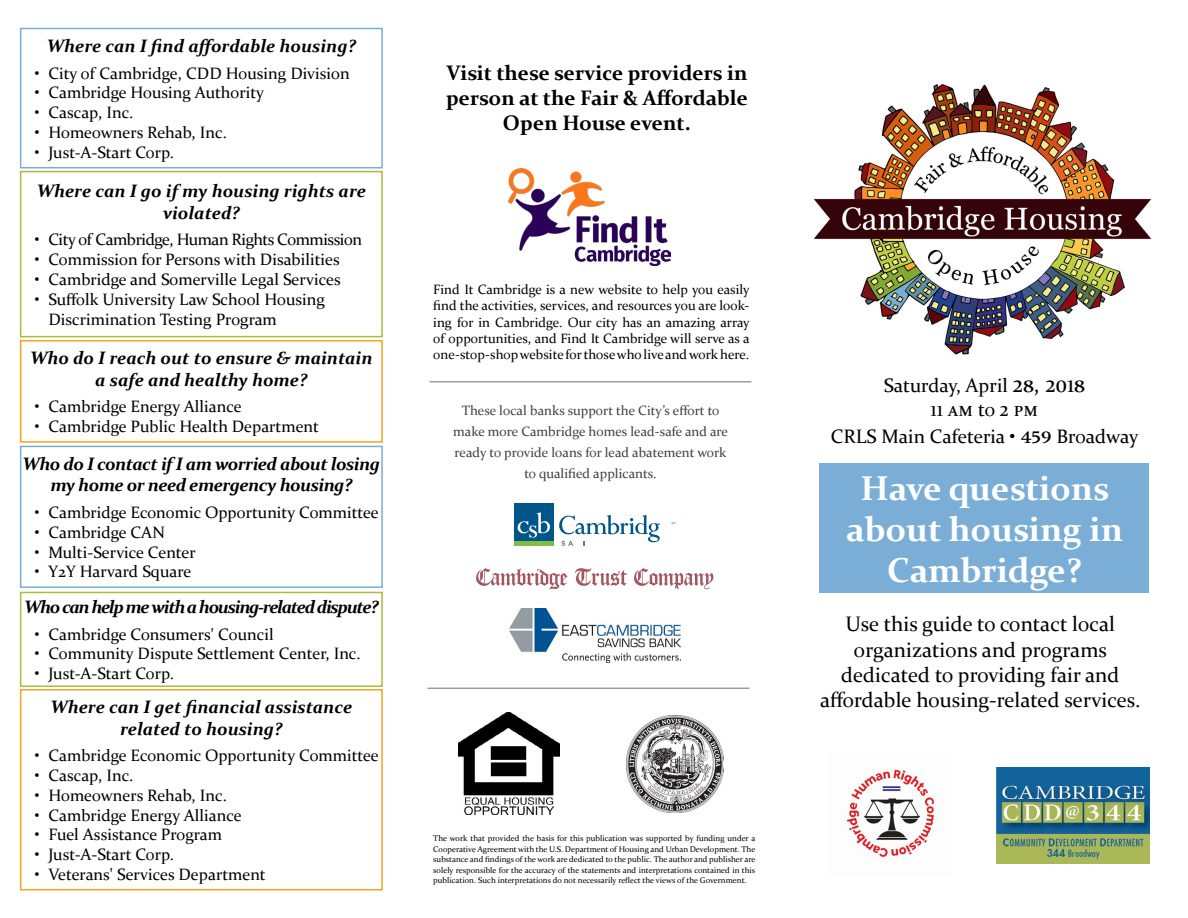
<style>
.page{position:relative;width:1188px;height:918px;background:#fff}
.page>*{position:absolute;margin:0;border:0;box-sizing:border-box;transform-origin:0 0}
.t1{font:700 34.5px/41.4px "Constantia";color:#fff;text-align:center}
.t2{font:21px/25.2px "Constantia";color:#000;text-align:center}
.t3{font:700 21px "Constantia";color:#000}
.t4{font:19.5px/23.4px "Constantia";color:#000;text-align:center}
.t5{font:italic 700 18px/21.6px "Constantia";letter-spacing:-.005em;color:#000;text-align:center}
.t6{font:italic 700 18px/21.6px "Constantia";letter-spacing:-.03em;color:#000;text-align:center}
.t7{font:italic 700 18px "Constantia";letter-spacing:-.07em;color:#000}
.t8{font:16.5px/19.8px "Constantia";color:#000}
.t9{font:16.5px "Constantia";letter-spacing:-.03em;color:#000}
.t10{font:13.5px/16.2px "Constantia";color:#000;text-align:justify}
.t11{font:13.5px/21px "Constantia";color:#414042;text-align:center}
.t12{font:8.25px/10.5px "Constantia";color:#000;text-align:justify}
.s1{font-size:22.5px}
</style>
<div class="page">
<hr style="left:430px;top:381px;width:321px;height:1px;background:#9c9c9c">
<hr style="left:428px;top:688px;width:321px;height:1px;background:#9c9c9c">
<div style="left:20px;top:28px;width:363px;height:140px;border:2px solid #7baed6"></div>
<div style="left:20px;top:340px;width:363px;height:103px;border:2px solid #f4a41d"></div>
<div style="left:20px;top:171px;width:363px;height:166px;border:2px solid #acbb3a"></div>
<div style="left:20px;top:446px;width:363px;height:142px;border:2px solid #7baed6"></div>
<div style="left:20px;top:592px;width:363px;height:95px;border:2px solid #acbb3a"></div>
<div style="left:20px;top:689px;width:363px;height:202px;border:2px solid #f4a41d"></div>
<img style="left:508px;top:168px;width:162px;height:97px">
<div style="left:514px;top:503px;width:40px;height:39px;background:#00558a"></div>
<div style="left:514px;top:541px;width:40px;height:5px;background:#81bd41"></div>
<svg style="left:517px;top:512px;width:33px;height:26px"></svg>
<svg style="left:559px;top:515px;width:101px;height:31px"></svg>
<svg style="left:476px;top:568px;width:92px;height:21px"></svg>
<svg style="left:575px;top:568px;width:52px;height:18px"></svg>
<svg style="left:634px;top:568px;width:79px;height:21px"></svg>
<img style="left:509px;top:609px;width:171px;height:54px">
<img style="left:813px;top:84px;width:339px;height:271px">
<div style="left:820px;top:463px;width:329px;height:130px;background:#7aaed7"></div>
<img style="left:458px;top:712px;width:102px;height:102px">
<img style="left:627px;top:715px;width:96px;height:97px">
<img style="left:846px;top:769px;width:89px;height:89px">
<img style="left:997px;top:767px;width:152px;height:97px">
<p class="t5" style="left:47px;top:34px;width:311px">Where can I find affordable housing?</p>
<p class="t8" style="left:35px;top:62px;width:316px">• City of Cambridge, CDD Housing Division</p>
<p class="t8" style="left:35px;top:82px;width:231px">• Cambridge Housing Authority</p>
<p class="t8" style="left:35px;top:102px;width:100px">• Cascap, Inc.</p>
<p class="t8" style="left:35px;top:122px;width:194px">• Homeowners Rehab, Inc.</p>
<p class="t8" style="left:35px;top:141px;width:141px">• Just-A-Start Corp.</p>
<p class="t5" style="left:37px;top:179px;width:331px">Where can I go if my housing rights are violated?</p>
<p class="t9" style="left:35px;top:229px;width:329px">• City of Cambridge, Human Rights Commission</p>
<p class="t8" style="left:35px;top:249px;width:306px">• Commission for Persons with Disabilities</p>
<p class="t8" style="left:35px;top:269px;width:307px">• Cambridge and Somerville Legal Services</p>
<p class="t8" style="left:48px;top:288px;width:278px;text-indent:-13px">• Suffolk University Law School Housing<br>Discrimination Testing Program</p>
<p class="t5" style="left:30px;top:346px;width:344px">Who do I reach out to ensure &amp; maintain a safe and healthy home?</p>
<p class="t8" style="left:35px;top:396px;width:208px">• Cambridge Energy Alliance</p>
<p class="t8" style="left:35px;top:416px;width:286px">• Cambridge Public Health Department</p>
<p class="t6" style="left:23px;top:452px;width:359px">Who do I contact if I am worried about losing my home or need emergency housing?</p>
<p class="t8" style="left:35px;top:502px;width:345px">• Cambridge Economic Opportunity Committee</p>
<p class="t8" style="left:35px;top:521px;width:131px">• Cambridge CAN</p>
<p class="t8" style="left:35px;top:541px;width:162px">• Multi-Service Center</p>
<p class="t8" style="left:35px;top:561px;width:158px">• Y2Y Harvard Square</p>
<p class="t7" style="left:24px;top:594px;width:356px">Who can help me with a housing-related dispute?</p>
<p class="t8" style="left:35px;top:623px;width:240px">• Cambridge Consumers' Council</p>
<p class="t8" style="left:35px;top:643px;width:327px">• Community Dispute Settlement Center, Inc.</p>
<p class="t8" style="left:35px;top:663px;width:141px">• Just-A-Start Corp.</p>
<p class="t5" style="left:50px;top:695px;width:303px">Where can I get financial assistance related to housing?</p>
<p class="t8" style="left:35px;top:745px;width:345px">• Cambridge Economic Opportunity Committee</p>
<p class="t8" style="left:35px;top:765px;width:100px">• Cascap, Inc.</p>
<p class="t8" style="left:35px;top:785px;width:194px">• Homeowners Rehab, Inc.</p>
<p class="t8" style="left:35px;top:804px;width:208px">• Cambridge Energy Alliance</p>
<p class="t8" style="left:35px;top:824px;width:189px">• Fuel Assistance Program</p>
<p class="t8" style="left:35px;top:844px;width:141px">• Just-A-Start Corp.</p>
<p class="t8" style="left:35px;top:864px;width:232px">• Veterans' Services Department</p>
<h3 class="t3" style="left:446px;top:58px;width:303px">Visit these service providers in</h3>
<p class="t3" style="left:446px;top:83px;width:303px">person at the Fair &amp; Affordable</p>
<h3 class="t3" style="left:503px;top:108px;width:189px">Open House event.</h3>
<p class="t10" style="left:433px;top:281px;width:318px">Find It Cambridge is a new website to help you easily find the activities, services, and resources you are look&shy;ing for in Cambridge. Our city has an amazing array of opportunities, and Find It Cambridge will serve as a one-stop-shopwebsite forthosewholiveand work here.</p>
<p class="t11" style="left:453px;top:399px;width:276px">These local banks support the City’s effort to make more Cambridge homes lead-safe and are ready to provide loans for lead abatement work to qualified applicants.</p>
<p class="t12" style="left:433px;top:833px;width:324px">The work that provided the basis for this publication was supported by funding under a Cooperative Agreement with the U.S. Department of Housing and Urban Development. The substance and findings of the work are dedicated to the public. The author and publisher are solely responsible for the accuracy of the statements and interpretations contained in this publication. Such interpretations do not necessarily reflect the views of the Government.</p>
<p class="t4" style="left:884px;top:373px;width:203px">Saturday, April <span class="s1">28, 2018<br></span>11 am to 2 pm</p>
<p class="t4" style="left:831px;top:424px;width:309px">CRLS Main Cafeteria • <span class="s1">459</span> Broadway</p>
<p class="t1" style="left:846px;top:465px;width:278px">Have questions about housing in<br>Cambridge?</p>
<p class="t2" style="left:841px;top:611px;width:280px">Use this guide to contact local organizations and programs dedicated to providing fair and</p>
<p class="t2" style="left:820px;top:686px;width:322px">affordable housing-related services.</p>
</div>
